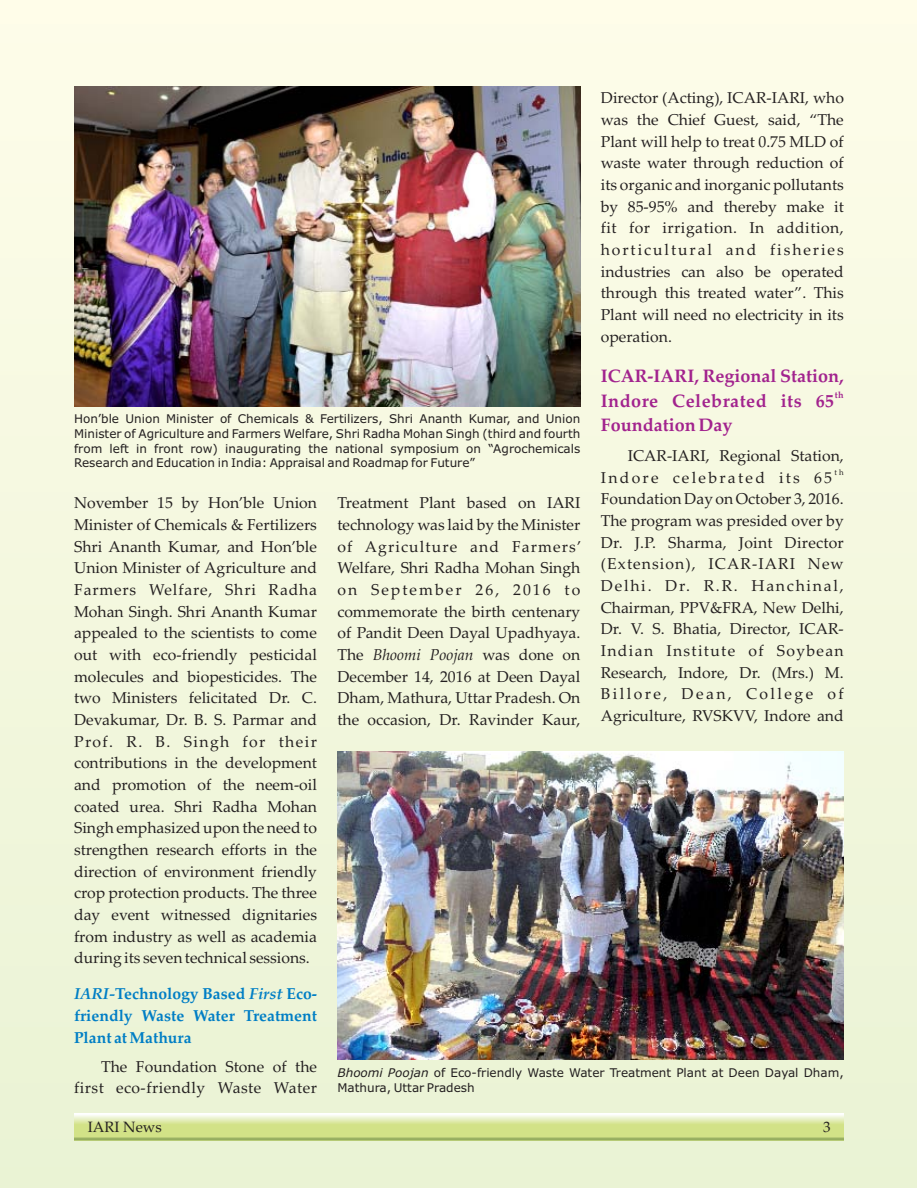
<style>
.page{position:relative;width:918px;height:1188px;background:#fff}
.page>*{position:absolute;margin:0;border:0;box-sizing:border-box;transform-origin:0 0}
.t1{font:700 18px/24.8px "Palatino Linotype";letter-spacing:.03em;color:#a2238e}
.t2{font:700 18px "Palatino Linotype";color:#a2238e}
.t3{font:15.75px/21.6px "Palatino Linotype";color:#231f20;text-align:justify}
.t4{font:700 15.75px/21.6px "Palatino Linotype";color:#007ec5;text-align:justify}
.t5{font:15px "Palatino Linotype";color:#231f20}
.t6{font:12px/14.5px "Verdana";color:#231f20;text-align:justify}
.t7{font:700 9px "Palatino Linotype";color:#a2238e}
.t8{font:7.8px "Palatino Linotype";color:#231f20}
.s1{font-style:italic}
</style>
<div class="page">
<div style="left:0;top:0;width:916px;height:1188px;background:#f4f8df"></div>
<svg style="left:74px;top:1114px;width:770px;height:27px;background:#d4e29b"></svg>
<img style="left:74px;top:87px;width:506px;height:319px">
<img style="left:338px;top:751px;width:506px;height:309px">
<p class="t6" style="left:74px;top:413px;width:508px">Hon’ble Union Minister of Chemicals &amp; Fertilizers, Shri Ananth Kumar, and Union Minister of Agriculture and Farmers Welfare, Shri Radha Mohan Singh (third and fourth from left in front row) inaugurating the national symposium on “Agrochemicals Research and Education in India: Appraisal and Roadmap for Future”</p>
<p class="t3" style="left:74px;top:494px;width:245px">November 15 by Hon’ble Union Minister of Chemicals &amp; Fertilizers Shri Ananth Kumar, and Hon’ble Union Minister of Agriculture and Farmers Welfare, Shri Radha Mohan Singh. Shri Ananth Kumar appealed to the scientists to come out with eco-friendly pesticidal molecules and biopesticides. The two Ministers felicitated Dr. C.<br>Devakumar, Dr. B. S. Parmar and Prof. R. B. Singh for their contributions in the development and promotion of the neem-oil coated urea. Shri Radha Mohan Singh emphasized upon the need to strengthen research efforts in the direction of environment friendly crop protection products. The three day event witnessed dignitaries from industry as well as academia during its seven technical sessions.</p>
<p class="t4" style="left:74px;top:985px;width:244px"><span class="s1">IARI-</span>Technology Based <span class="s1">First</span> Eco&shy;friendly Waste Water Treatment Plant at Mathura</p>
<p class="t3" style="left:337px;top:494px;width:246px">Treatment Plant based on IARI technology was laid by the Minister of Agriculture and Farmers’ Welfare, Shri Radha Mohan Singh on September 26, 2016 to commemorate the birth centenary of Pandit Deen Dayal Upadhyaya.<br>The <span class="s1">Bhoomi Poojan</span> was done on December 14, 2016 at Deen Dayal Dham, Mathura, Uttar Pradesh. On the occasion, Dr. Ravinder Kaur,</p>
<p class="t3" style="left:601px;top:89px;width:245px">Director (Acting), ICAR-IARI, who was the Chief Guest, said, “The Plant will help to treat 0.75 MLD of waste water through reduction of its organic and inorganic pollutants by 85-95% and thereby make it fit for irrigation. In addition, horticultural and fisheries industries can also be operated through this treated water”. This Plant will need no electricity in its operation.</p>
<p class="t2" style="left:601px;top:369px;width:245px">ICAR-IARI, Regional Station,</p>
<p class="t7" style="left:835px;top:391px;width:10px">th</p>
<p class="t1" style="left:601px;top:390px;width:235px">Indore Celebrated its 65<br>Foundation Day</p>
<p class="t3" style="left:628px;top:447px;width:217px">ICAR-IARI, Regional Station,</p>
<p class="t8" style="left:834px;top:469px;width:11px">t h</p>
<p class="t3" style="left:601px;top:468px;width:245px;text-align:left">Indore celebrated its 65<br>Foundation Day on October 3, 2016.<br>The program was presided over by<br>Dr. J.P. Sharma, Joint Director (Extension), ICAR-IARI New<br>Delhi. Dr. R.R. Hanchinal,<br>Chairman, PPV&amp;FRA, New Delhi,<br>Dr. V. S. Bhatia, Director, ICAR-<br>Indian Institute of Soybean<br>Research, Indore, Dr. (Mrs.) M.<br>Billore, Dean, College of<br>Agriculture, RVSKVV, Indore and</p>
<p class="t3" style="left:74px;top:1057px;width:244px;text-align:right">The Foundation Stone of the first eco-friendly Waste Water</p>
<p class="t6" style="left:338px;top:1066px;width:508px"><span class="s1">Bhoomi Poojan</span> of Eco-friendly Waste Water Treatment Plant at Deen Dayal Dham,<br>Mathura, Uttar Pradesh</p>
<p class="t5" style="left:88px;top:1121px;width:76px">IARI News</p>
<p class="t5" style="left:823px;top:1121px;width:9px">3</p>
</div>
